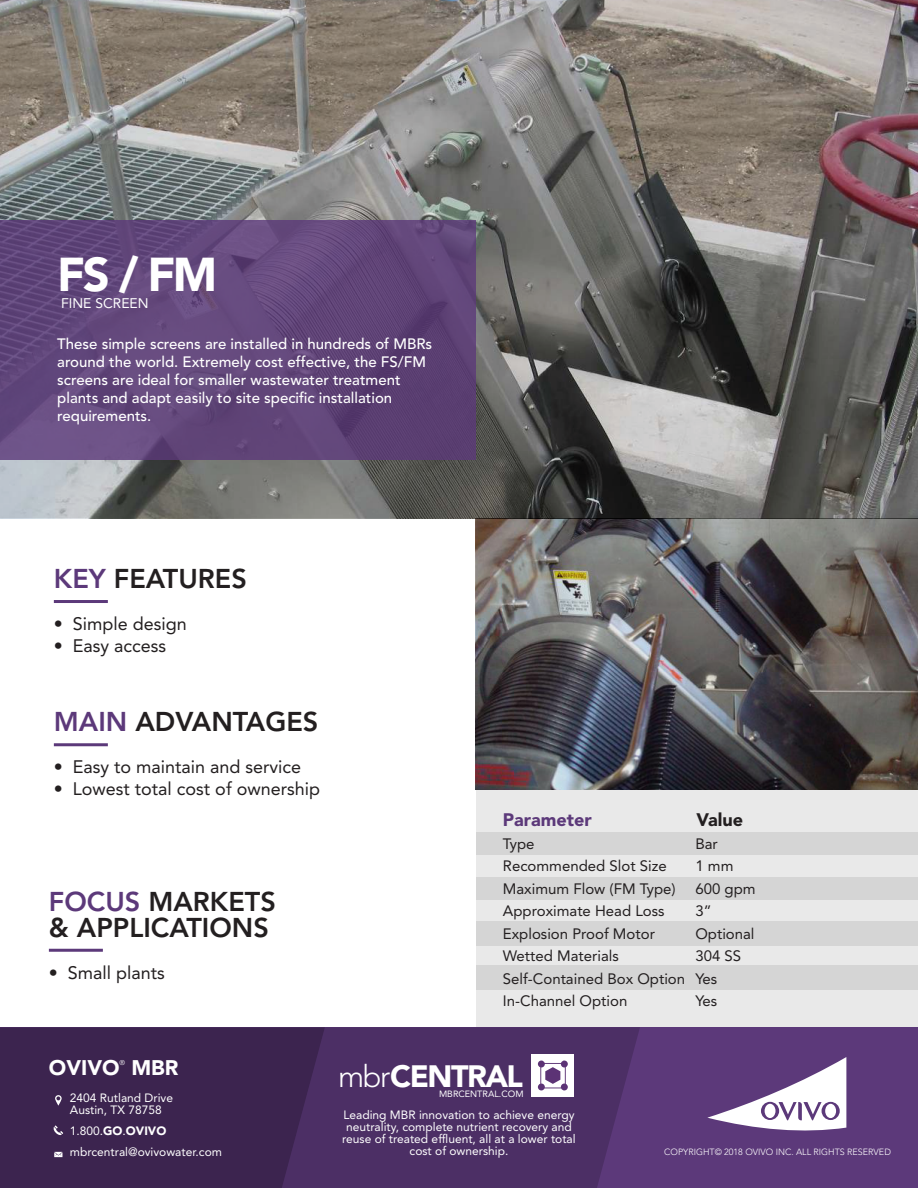
<style>
.page{position:relative;width:918px;height:1188px;background:#fff}
.page>*{position:absolute;margin:0;border:0;box-sizing:border-box;transform-origin:0 0}
.t1{font:900 47.1px "Avenir LT Std";color:#fff}
.t2{font:900 30.6px "Avenir LT Std";letter-spacing:-.05em;color:#fff}
.t3{font:800 27px/25.5px "Avenir LT Std";color:#231f20}
.t4{font:900 21px "Avenir LT Std";color:#fff}
.t5{font:18px "Avenir LT Std";color:#231f20}
.t6{font:900 18px "Avenir LT Std";color:#5c397a}
.t7{font:900 18px "Avenir LT Std";color:#231f20}
.t8{font:500 15px/18px "Avenir LT Std";color:#fff}
.t9{font:15px/22.5px "Avenir LT Std";color:#231f20}
.t10{font:13.95px "Avenir LT Std";color:#fff}
.t11{font:12px/12px "Avenir LT Std";color:#fff}
.t12{font:300 9px "Avenir LT Std";color:#fff}
.t13{font:9px "Avenir LT Std";color:#fff}
.t14{font:300 7.05px "Avenir LT Std";color:#fff}
.s1{color:#5c397a}
.s2{font-weight:900}
.s3{font-weight:300}
</style>
<div class="page">
<div style="left:476px;top:518px;width:442px;height:509px;background:#e9e9e9"></div>
<img style="left:476px;top:518px;width:442px;height:272px">
<svg style="left:0;top:0;width:918px;height:518px;background:#7b7874"></svg>
<svg style="left:0;top:221px;width:476px;height:239px;background:#62467a"></svg>
<div style="left:0;top:1027px;width:918px;height:161px;background:#5c397a"></div>
<div style="left:0;top:1027px;width:278px;height:161px;background:#3c244f"></div>
<svg style="left:278px;top:1027px;width:362px;height:161px;background:#4b2e64"></svg>
<svg style="left:707px;top:1057px;width:139px;height:74px"></svg>
<hr style="left:49px;top:949px;width:54px;height:3px;background:#5c397a">
<hr style="left:54px;top:743px;width:54px;height:3px;background:#5c397a">
<hr style="left:54px;top:600px;width:54px;height:3px;background:#5c397a">
<div style="left:531px;top:1054px;width:43px;height:43px;background:#fff"></div>
<svg style="left:538px;top:1061px;width:30px;height:29px"></svg>
<svg style="left:53px;top:1125px;width:10px;height:11px"></svg>
<svg style="left:55px;top:1095px;width:7px;height:11px"></svg>
<svg style="left:54px;top:1152px;width:8px;height:5px"></svg>
<div style="left:476px;top:833px;width:442px;height:22px;background:#d5d5d5"></div>
<div style="left:476px;top:877px;width:442px;height:23px;background:#d5d5d5"></div>
<div style="left:476px;top:921px;width:442px;height:24px;background:#d5d5d5"></div>
<div style="left:476px;top:966px;width:442px;height:24px;background:#d5d5d5"></div>
<h1 class="t1" style="left:57px;top:247px;width:162px">FS / FM</h1>
<p class="t10" style="left:61px;top:297px;width:89px">FINE SCREEN</p>
<p class="t8" style="left:57px;top:336px;width:377px">These simple screens are installed in hundreds of MBRs around the world. Extremely cost effective, the FS/FM screens are ideal for smaller wastewater treatment plants and adapt easily to site specific installation requirements.</p>
<h3 class="t3" style="left:54px;top:566px;width:194px"><span class="s1">KEY</span> FEATURES</h3>
<h3 class="t5" style="left:54px;top:616px;width:135px">• Simple design</h3>
<h3 class="t5" style="left:54px;top:638px;width:114px">• Easy access</h3>
<h3 class="t3" style="left:54px;top:709px;width:266px"><span class="s1">MAIN</span> ADVANTAGES</h3>
<h3 class="t5" style="left:54px;top:759px;width:249px">• Easy to maintain and service</h3>
<h3 class="t5" style="left:54px;top:781px;width:268px">• Lowest total cost of ownership</h3>
<h3 class="t3" style="left:49px;top:889px;width:228px"><span class="s1">FOCUS</span> MARKETS &amp; APPLICATIONS</h3>
<h3 class="t5" style="left:49px;top:965px;width:118px">• Small plants</h3>
<h3 class="t4" style="left:49px;top:1055px;width:72px">OVIVO</h3>
<p class="t14" style="left:120px;top:1058px;width:7px">®</p>
<h3 class="t4" style="left:131px;top:1055px;width:49px">MBR</h3>
<p class="t11" style="left:70px;top:1092px;width:105px">2404 Rutland Drive<br>Austin, TX 78758</p>
<p class="t11" style="left:70px;top:1121px;width:154px;line-height:21px">1.800.<span class="s2">GO</span>.<span class="s2">OVIVO </span>mbrcentral@ovivowater.com</p>
<h3 class="t6" style="left:503px;top:810px;width:90px">Parameter</h3>
<h3 class="t7" style="left:696px;top:810px;width:48px">Value</h3>
<p class="t9" style="left:503px;top:834px;width:33px">Type</p>
<p class="t9" style="left:695px;top:834px;width:24px">Bar</p>
<p class="t9" style="left:503px;top:856px;width:165px">Recommended Slot Size</p>
<p class="t9" style="left:695px;top:856px;width:40px">1 mm</p>
<p class="t9" style="left:503px;top:879px;width:174px">Maximum Flow (FM Type)</p>
<p class="t9" style="left:695px;top:879px;width:62px">600 gpm</p>
<p class="t9" style="left:503px;top:901px;width:163px">Approximate Head Loss</p>
<p class="t9" style="left:695px;top:901px;width:18px">3”</p>
<p class="t9" style="left:503px;top:924px;width:154px">Explosion Proof Motor</p>
<p class="t9" style="left:695px;top:924px;width:61px">Optional</p>
<p class="t9" style="left:503px;top:946px;width:117px">Wetted Materials</p>
<p class="t9" style="left:503px;top:946px;width:240px;text-indent:193px">304 SS<br>Self-Contained Box Option Yes<br>In-Channel Option</p>
<p class="t9" style="left:695px;top:991px;width:23px">Yes</p>
<h2 class="t2" style="left:338px;top:1058px;width:186px"><span class="s3">mbr</span>CENTRAL</h2>
<p class="t13" style="left:439px;top:1090px;width:86px">MBRCENTRAL.COM</p>
<p class="t11" style="left:342px;top:1110px;width:235px;text-align:center">Leading MBR innovation to achieve energy neutrality, complete nutrient recovery and reuse of treated effluent, all at a lower total cost of ownership.</p>
<p class="t12" style="left:664px;top:1147px;width:228px">COPYRIGHT© 2018 OVIVO INC. ALL RIGHTS RESERVED</p>
</div>
